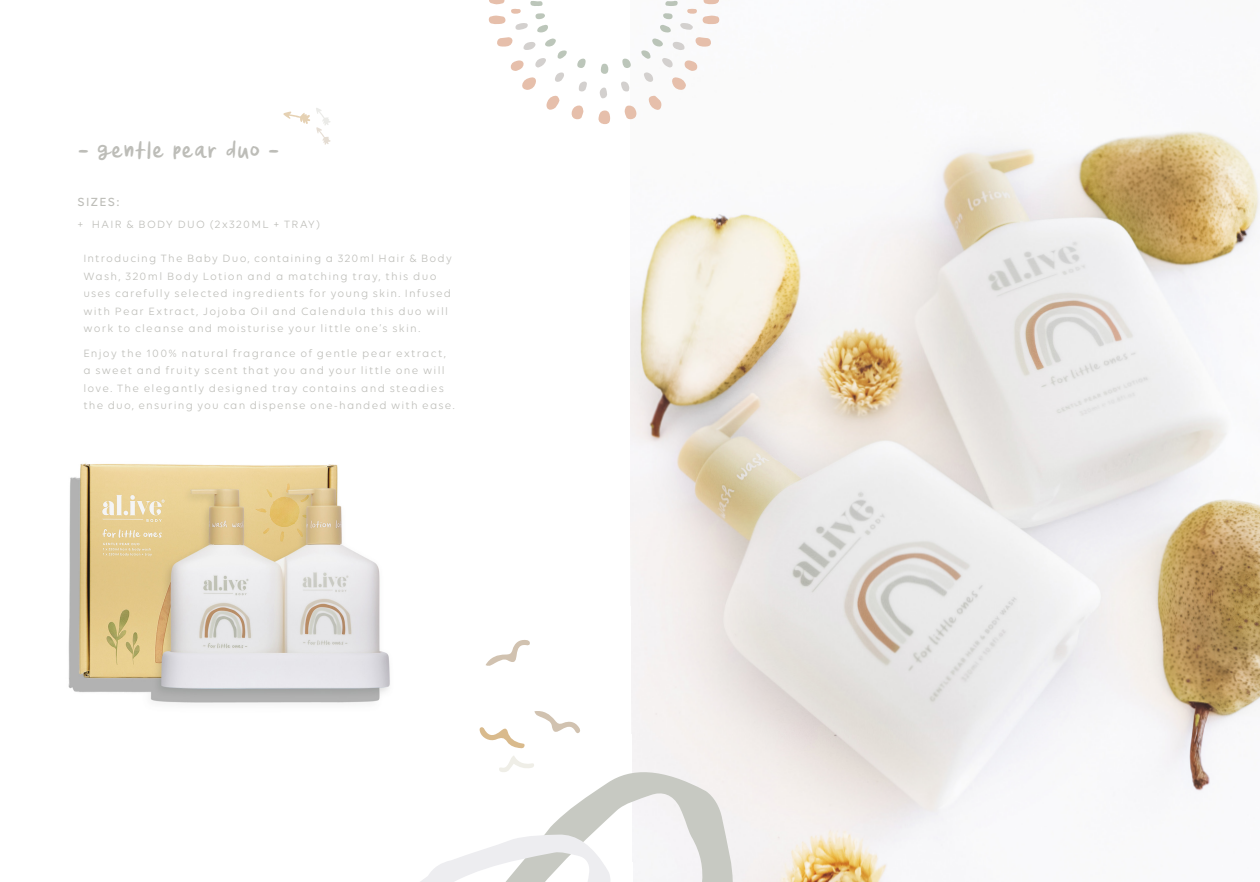
<style>
.page{position:relative;width:1260px;height:882px;background:#fff}
.page>*{position:absolute;margin:0;border:0;box-sizing:border-box;transform-origin:0 0}
.t1{font:29.75px "Orange Juice";letter-spacing:-.03em;color:#bdbdb8}
.BODY_Tempora{font:500 12.6px "Volte";letter-spacing:.115em;color:#bdbdb8}
.BODY_Tempora-2{font:11.38px/17.5px "Volte";letter-spacing:.11em;color:#bdbdb8}
</style>
<div class="page">
<img style="left:68px;top:463px;width:322px;height:240px">
<svg style="left:534px;top:711px;width:46px;height:23px"></svg>
<svg style="left:479px;top:727px;width:46px;height:21px"></svg>
<img style="left:630px;top:19px;width:630px;height:863px">
<svg style="left:625px;top:106px;width:12px;height:13px"></svg>
<svg style="left:571px;top:105px;width:12px;height:14px"></svg>
<svg style="left:649px;top:96px;width:13px;height:15px"></svg>
<svg style="left:522px;top:77px;width:14px;height:13px"></svg>
<svg style="left:546px;top:95px;width:13px;height:15px"></svg>
<svg style="left:598px;top:111px;width:12px;height:13px"></svg>
<svg style="left:621px;top:81px;width:9px;height:11px"></svg>
<div style="left:579px;top:81px;width:8px;height:11px;background:#d3d0ce;border-radius:4px"></div>
<svg style="left:599px;top:87px;width:8px;height:12px"></svg>
<div style="left:555px;top:72px;width:9px;height:10px;background:#d3d0ce;border-radius:3px"></div>
<div style="left:601px;top:63px;width:7px;height:11px;background:#bcc6ba;border-radius:50%"></div>
<svg style="left:577px;top:58px;width:9px;height:10px"></svg>
<svg style="left:622px;top:59px;width:9px;height:9px"></svg>
<svg style="left:641px;top:0;width:78px;height:90px"></svg>
<svg style="left:488px;top:0;width:79px;height:71px"></svg>
<svg style="left:420px;top:755px;width:314px;height:127px"></svg>
<svg style="left:283px;top:112px;width:27px;height:12px"></svg>
<svg style="left:316px;top:108px;width:15px;height:37px"></svg>
<svg style="left:486px;top:640px;width:44px;height:26px"></svg>
<p class="t1" style="left:77px;top:135px;width:204px">- gentle pear duo -</p>
<p class="BODY_Tempora" style="left:77px;top:195px;width:43px">SIZES:</p>
<p class="BODY_Tempora-2" style="left:77px;top:215px;width:244px">+ HAIR &amp; BODY DUO (2x320ML + TRAY)</p>
<p class="BODY_Tempora-2" style="left:83px;top:249px;width:370px">Introducing The Baby Duo, containing a 320ml Hair &amp; Body Wash, 320ml Body Lotion and a matching tray, this duo uses carefully selected ingredients for young skin. Infused with Pear Extract, Jojoba Oil and Calendula this duo will work to cleanse and moisturise your little one’s skin.</p>
<p class="BODY_Tempora-2" style="left:83px;top:344px;width:373px">Enjoy the 100% natural fragrance of gentle pear extract, a sweet and fruity scent that you and your little one will love. The elegantly designed tray contains and steadies the duo, ensuring you can dispense one-handed with ease.</p>
</div>
